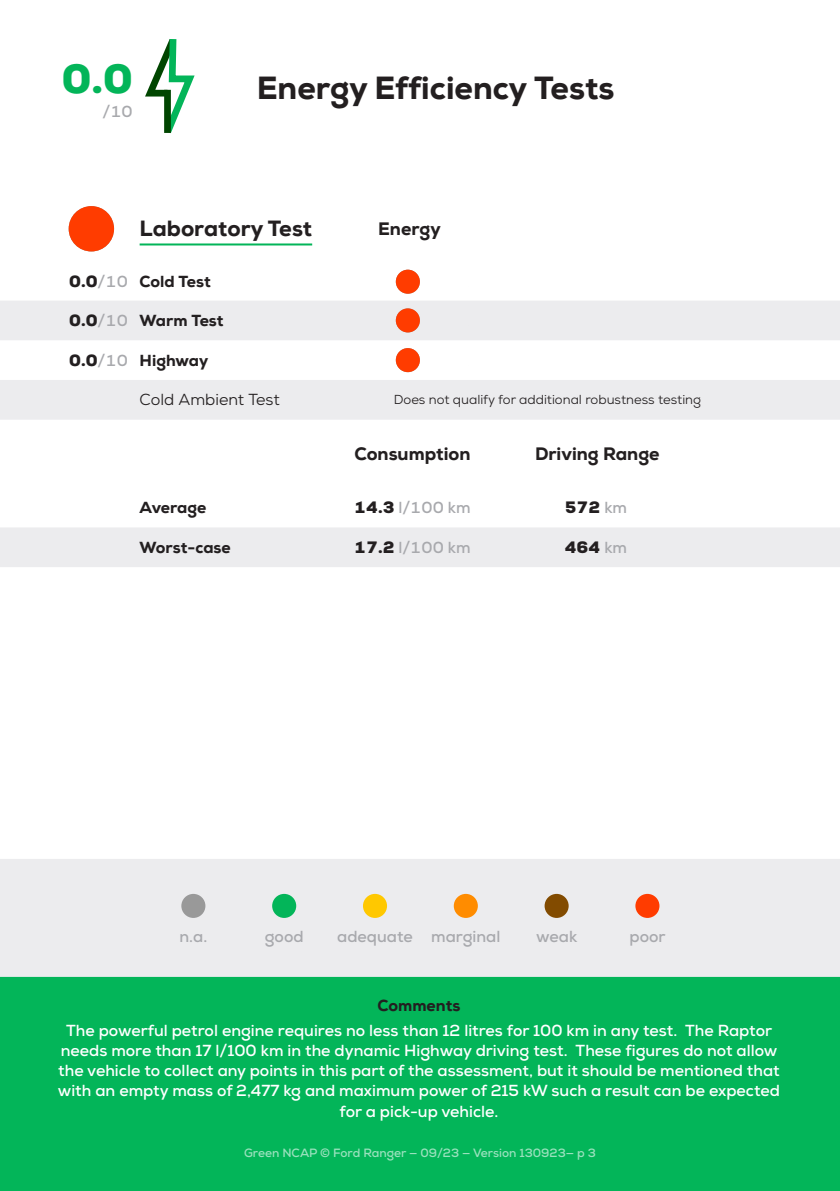
<style>
.page{position:relative;width:840px;height:1191px;background:#fff}
.page>*{position:absolute;margin:0;border:0;box-sizing:border-box;transform-origin:0 0}
.t1{font:900 40px "Nexa";color:#03b559}
.Testtitle{font:800 32px "Nexa";color:#231f20}
.TestSubtitle{font:800 22px "Nexa";color:#231f20}
.TestCategory{font:800 18px "Nexa";color:#231f20}
.CommentsBody{font:700 16px/20px "Nexa";color:#fff;text-align:center}
.Value{font:700 16px "Nexa";color:#a8a9ad}
.Testname{font:800 16px "Nexa";color:#231f20}
.Value-2{font:900 16px "Nexa";color:#231f20}
.Testname_-_stage_1{font:16px "Nexa";color:#231f20}
.CommentsTitle{font:800 16px "Nexa";color:#231f20}
.Testname_-_stage_1_e{font:13px "Nexa";color:#231f20}
.Version{font:700 12px "Nexa";color:#9ae1bd}
.s1{font-weight:700;color:#a8a9ad}
.s2{font-weight:900;color:#231f20}
</style>
<div class="page">
<div style="left:0;top:1119px;width:839px;height:72px;background:#03b559"></div>
<svg style="left:145px;top:39px;width:50px;height:95px"></svg>
<div style="left:164px;top:90px;width:7px;height:43px;background:#004500"></div>
<svg style="left:0;top:301px;width:839px;height:119px;fill:#ececee"></svg>
<svg style="left:69px;top:206px;width:45px;height:45px;fill:#ff3c00"></svg>
<hr style="left:139px;top:243px;width:173px;height:2px;background:#03b559">
<svg style="left:395px;top:270px;width:24px;height:24px"></svg>
<svg style="left:395px;top:308px;width:24px;height:24px"></svg>
<svg style="left:395px;top:348px;width:24px;height:24px"></svg>
<div style="left:0;top:527px;width:839px;height:40px;background:#ececee"></div>
<div style="left:0;top:859px;width:839px;height:118px;background:#ececee"></div>
<div style="left:0;top:977px;width:839px;height:142px;background:#03b559"></div>
<div style="left:181px;top:894px;width:24px;height:24px;background:#999;border-radius:50%"></div>
<div style="left:272px;top:894px;width:24px;height:24px;background:#03b559;border-radius:50%"></div>
<div style="left:363px;top:894px;width:24px;height:24px;background:#ffc800;border-radius:50%"></div>
<div style="left:453px;top:894px;width:24px;height:24px;background:#ff8c00;border-radius:50%"></div>
<div style="left:544px;top:894px;width:24px;height:24px;background:#824b00;border-radius:50%"></div>
<div style="left:635px;top:894px;width:24px;height:24px;background:#ff3c00;border-radius:50%"></div>
<p class="t1" style="left:62px;top:52px;width:73px">0.0</p>
<p class="Value" style="left:102px;top:101px;width:32px">/10</p>
<p class="Testtitle" style="left:257px;top:68px;width:359px">Energy Efficiency Tests</p>
<p class="TestSubtitle" style="left:139px;top:215px;width:174px">Laboratory Test</p>
<p class="TestCategory" style="left:378px;top:217px;width:64px">Energy</p>
<p class="Value-2" style="left:69px;top:271px;width:60px">0.0<span class="s1">/10</span></p>
<p class="Testname" style="left:139px;top:271px;width:73px">Cold Test</p>
<p class="Value-2" style="left:69px;top:310px;width:60px">0.0<span class="s1">/10</span></p>
<p class="Testname" style="left:139px;top:310px;width:85px">Warm Test</p>
<p class="Value-2" style="left:69px;top:349px;width:60px">0.0<span class="s1">/10</span></p>
<p class="Testname" style="left:139px;top:350px;width:70px">Highway</p>
<p class="Testname_-_stage_1" style="left:139px;top:390px;width:141px">Cold Ambient Test</p>
<p class="Testname_-_stage_1_e" style="left:393px;top:391px;width:308px">Does not qualify for additional robustness testing</p>
<p class="TestCategory" style="left:354px;top:442px;width:117px">Consumption</p>
<p class="TestCategory" style="left:534px;top:442px;width:126px">Driving Range</p>
<p class="Testname" style="left:139px;top:497px;width:68px">Average</p>
<p class="Value" style="left:354px;top:497px;width:118px"><span class="s2">14.3</span> l/100 km</p>
<p class="Value-2" style="left:564px;top:497px;width:64px">572 <span class="s1">km</span></p>
<p class="Testname" style="left:139px;top:537px;width:93px">Worst-case</p>
<p class="Value" style="left:354px;top:537px;width:118px"><span class="s2">17.2</span> l/100 km</p>
<p class="Value-2" style="left:564px;top:536px;width:64px">464 <span class="s1">km</span></p>
<p class="Value" style="left:179px;top:926px;width:29px">n.a.</p>
<p class="Value" style="left:264px;top:926px;width:40px">good</p>
<p class="Value" style="left:337px;top:926px;width:77px">adequate</p>
<p class="Value" style="left:431px;top:926px;width:71px">marginal</p>
<p class="Value" style="left:536px;top:926px;width:43px">weak</p>
<p class="Value" style="left:629px;top:926px;width:38px">poor</p>
<p class="CommentsTitle" style="left:377px;top:995px;width:84px">Comments</p>
<p class="CommentsBody" style="left:58px;top:1021px;width:723px">The powerful petrol engine requires no less than 12 litres for 100 km in any test. The Raptor needs more than 17 l/100 km in the dynamic Highway driving test. These figures do not allow the vehicle to collect any points in this part of the assessment, but it should be mentioned that with an empty mass of 2,477 kg and maximum power of 215 kW such a result can be expected for a pick-up vehicle.</p>
<p class="Version" style="left:244px;top:1145px;width:353px">Green NCAP © Ford Ranger — 09/23 — Version 130923— p 3</p>
</div>
